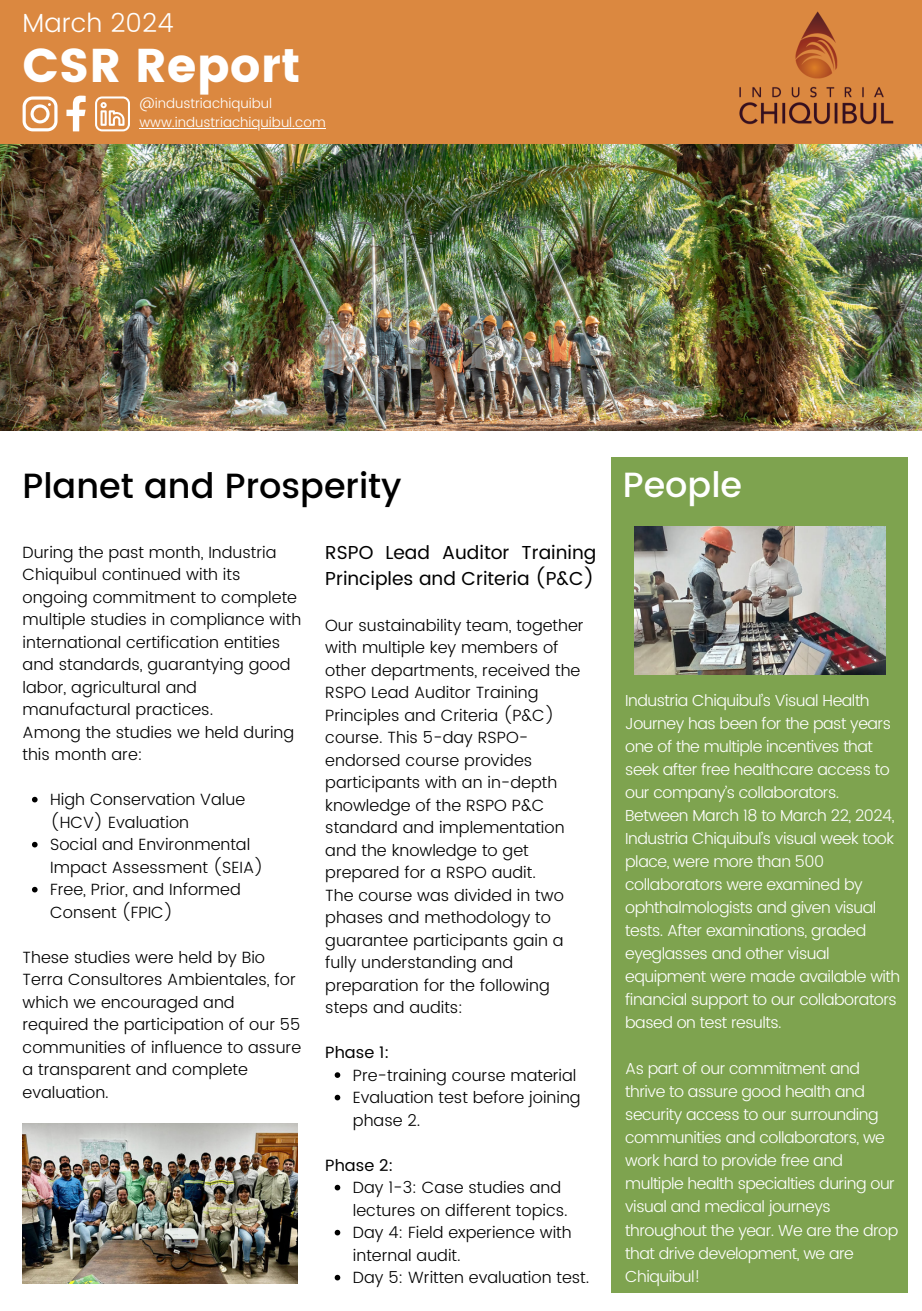
<style>
.page{position:relative;width:922px;height:1311px;background:#fff}
.page>*{position:absolute;margin:0;border:0;box-sizing:border-box;transform-origin:0 0}
.t1{font:47.38px "Poppins";color:#fff}
.t2{font:500 35px "Poppins";color:#000}
.t3{font:500 35px "Poppins";color:#fff}
.t4{font:300 26.12px "Poppins";color:#fff}
.t5{font:18.75px/25.2px "Poppins";color:#000}
.t6{font:300 16.25px/22.5px "Poppins";color:#000}
.t7{font:16.25px "Poppins";color:#000}
.t8{font:300 16px/23px "Poppins";letter-spacing:-.03em;color:#fff}
.t9{font:300 13.62px "Poppins";color:#fff}
</style>
<div class="page">
<img style="left:0;top:143px;width:922px;height:287px">
<div style="left:611px;top:457px;width:296px;height:836px;background:#7ea34f"></div>
<div style="left:0;top:0;width:922px;height:143px;background:#db8840"></div>
<img style="left:711px;top:11px;width:211px;height:145px">
<svg style="left:23px;top:96px;width:34px;height:35px"></svg>
<svg style="left:66px;top:96px;width:19px;height:35px"></svg>
<svg style="left:95px;top:96px;width:35px;height:35px"></svg>
<img style="left:23px;top:1123px;width:274px;height:160px">
<img style="left:634px;top:526px;width:251px;height:148px">
<svg style="left:32px;top:797px;width:6px;height:5px"></svg>
<svg style="left:32px;top:842px;width:6px;height:5px"></svg>
<svg style="left:32px;top:887px;width:6px;height:5px"></svg>
<svg style="left:335px;top:1072px;width:5px;height:6px"></svg>
<svg style="left:335px;top:1094px;width:5px;height:6px"></svg>
<svg style="left:335px;top:1184px;width:5px;height:6px"></svg>
<svg style="left:335px;top:1229px;width:5px;height:6px"></svg>
<svg style="left:335px;top:1274px;width:5px;height:6px"></svg>
<hr style="left:139px;top:128px;width:187px;height:1px;background:#fff">
<p class="t4" style="left:23px;top:7px;width:153px">March 2024</p>
<p class="t1" style="left:23px;top:37px;width:279px">CSR Report</p>
<p class="t9" style="left:139px;top:96px;width:134px">@industriachiquibul</p>
<h5 class="t9" style="left:139px;top:114px;width:188px">www.industriachiquibul.com</h5>
<h5 class="t2" style="left:23px;top:465px;width:380px">Planet and Prosperity</h5>
<p class="t5" style="left:325px;top:540px;width:272px">RSPO Lead Auditor Training<br>Principles and Criteria (P&amp;C)</p>
<h4 class="t6" style="left:325px;top:614px;width:260px">Our sustainability team, together with multiple key members of other departments, received the<br>RSPO Lead Auditor Training<br>Principles and Criteria (P&amp;C) course. This 5-day RSPO&shy;endorsed course provides participants with an in-depth knowledge of the RSPO P&amp;C standard and implementation and the knowledge to get prepared for a RSPO audit.<br>The course was divided in two phases and methodology to guarantee participants gain a fully understanding and preparation for the following steps and audits:</h4>
<h5 class="t7" style="left:325px;top:1043px;width:65px">Phase 1:</h5>
<h5 class="t6" style="left:353px;top:1064px;width:225px">Pre-training course material</h5>
<p class="t6" style="left:353px;top:1086px;width:229px">Evaluation test before joining phase 2.</p>
<p class="t7" style="left:325px;top:1155px;width:70px">Phase 2:</p>
<h5 class="t6" style="left:353px;top:1176px;width:216px">Day 1-3: Case studies and lectures on different topics.</h5>
<p class="t6" style="left:353px;top:1221px;width:220px">Day 4: Field experience with internal audit.</p>
<p class="t6" style="left:353px;top:1266px;width:238px">Day 5: Written evaluation test.</p>
<h2 class="t6" style="left:23px;top:541px;width:280px">During the past month, Industria<br>Chiquibul continued with its ongoing commitment to complete multiple studies in compliance with international certification entities and standards, guarantying good labor, agricultural and manufactural practices.<br>Among the studies we held during this month are:</h2>
<h5 class="t6" style="left:50px;top:788px;width:196px">High Conservation Value (HCV) Evaluation</h5>
<p class="t6" style="left:50px;top:833px;width:215px">Social and Environmental<br>Impact Assessment (SEIA)</p>
<p class="t6" style="left:50px;top:878px;width:192px">Free, Prior, and Informed<br>Consent (FPIC)</p>
<p class="t6" style="left:23px;top:946px;width:280px">These studies were held by Bio<br>Terra Consultores Ambientales, for which we encouraged and required the participation of our 55 communities of influence to assure a transparent and complete evaluation.</p>
<p class="t3" style="left:623px;top:465px;width:121px">People</p>
<p class="t8" style="left:625px;top:688px;width:276px">Industria Chiquibul’s Visual Health Journey has been for the past years one of the multiple incentives that seek after free healthcare access to our company’s collaborators.<br>Between March 18 to March 22, 2024, Industria Chiquibul’s visual week took place, were more than 500 collaborators were examined by ophthalmologists and given visual tests. After examinations, graded eyeglasses and other visual equipment were made available with financial support to our collaborators based on test results.</p>
<p class="t8" style="left:625px;top:1057px;width:275px">As part of our commitment and thrive to assure good health and security access to our surrounding communities and collaborators, we work hard to provide free and multiple health specialties during our visual and medical journeys throughout the year. We are the drop that drive development, we are<br>Chiquibul!</p>
</div>
